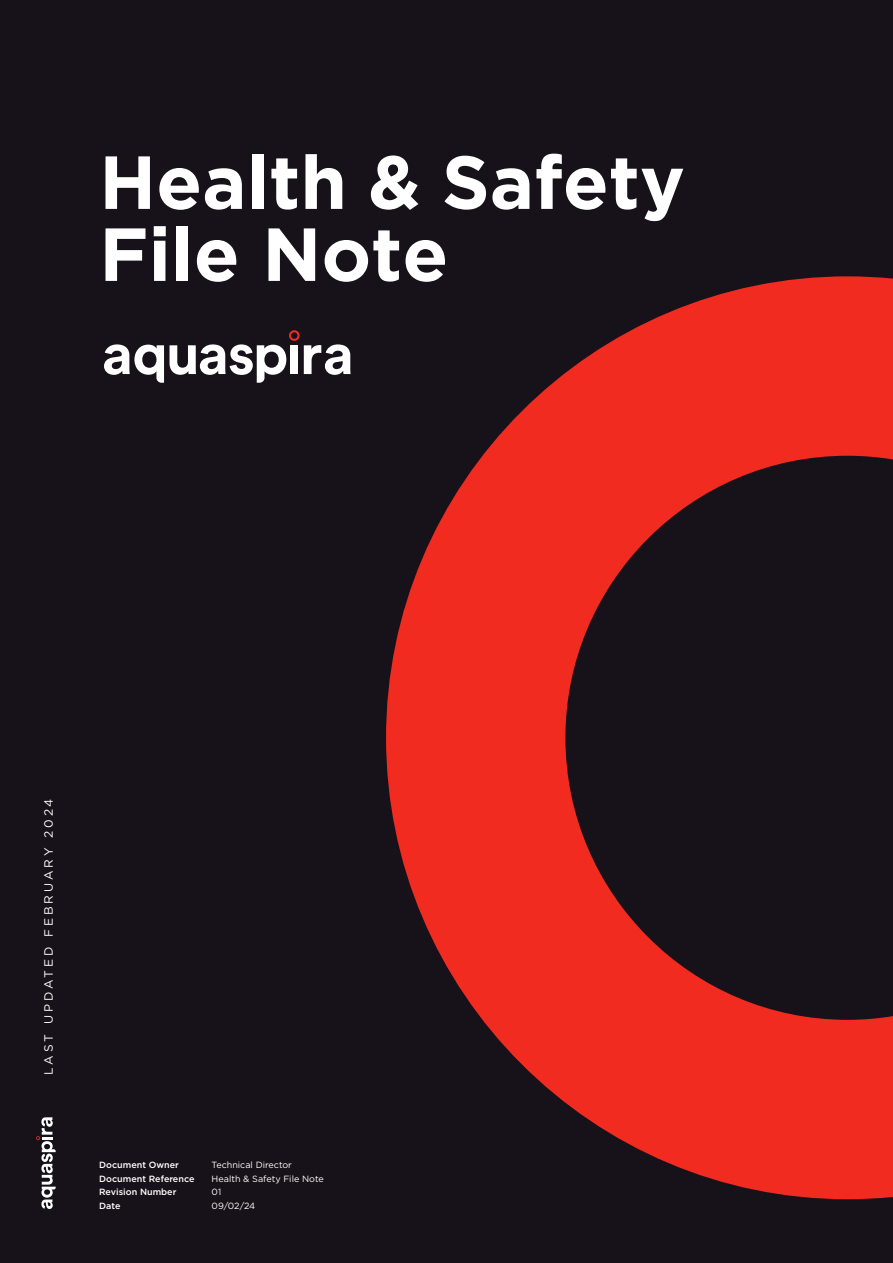
<style>
.page{position:relative;width:893px;height:1263px;background:#17121a}
.page>*{position:absolute;margin:0;border:0;box-sizing:border-box;transform-origin:0 0}
.t1{font:700 75px/72px "Gotham";color:#fff}
.t2{font:12px "Gotham";letter-spacing:.25em;color:#fff}
.t3{font:500 9px "Gotham";color:#fff}
.t4{font:9px "Gotham";color:#fff}
</style>
<div class="page">
<svg style="left:170px;top:330px;width:181px;height:53px"></svg>
<svg style="left:104px;top:344px;width:60px;height:39px"></svg>
<svg style="left:36px;top:1117px;width:20px;height:92px"></svg>
<svg style="left:386px;top:276px;width:507px;height:923px"></svg>
<p class="t1" style="left:99px;top:144px;width:587px">Health &amp; Safety<br>File Note</p>
<p class="t2" style="left:41px;top:1075px;width:278px;rotate:-90deg">LAST UPDATED FEBRUARY 2024</p>
<p class="t3" style="left:99px;top:1159px;width:81px">Document Owner</p>
<p class="t3" style="left:99px;top:1173px;width:97px">Document Reference</p>
<p class="t3" style="left:99px;top:1186px;width:79px">Revision Number</p>
<p class="t3" style="left:99px;top:1200px;width:23px">Date</p>
<p class="t4" style="left:212px;top:1159px;width:82px">Technical Director</p>
<p class="t4" style="left:212px;top:1173px;width:114px">Health &amp; Safety File Note</p>
<p class="t4" style="left:212px;top:1186px;width:11px">01</p>
<p class="t4" style="left:212px;top:1200px;width:45px">09/02/24</p>
</div>
